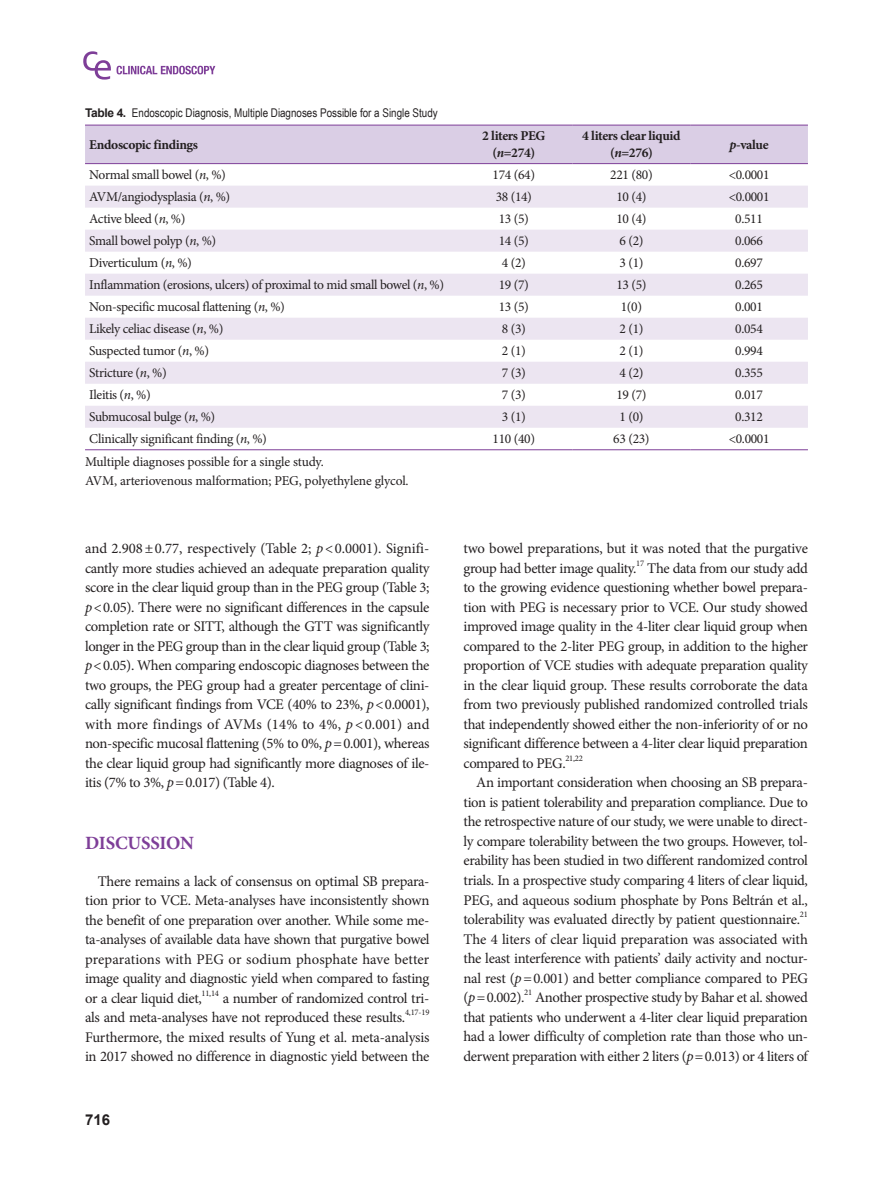
<style>
.page{position:relative;width:893px;height:1191px;background:#fff}
.page>*{position:absolute;margin:0;border:0;box-sizing:border-box;transform-origin:0 0}
.대제목{font:700 18.75px "Minion Pro";letter-spacing:-.01em;color:#7e3e98}
.t1{font:700 15px "Arial";color:#231f20}
.본문{font:14.7px/19.5px "Minion Pro";letter-spacing:-.025em;color:#231f20;text-align:justify}
.표내용_가운데정렬{font:13.5px "Minion Pro";letter-spacing:-.025em;color:#231f20}
.표_주석{font:13.5px "Minion Pro";letter-spacing:-.01em;color:#231f20}
.표헤드{font:700 13.5px "Minion Pro";letter-spacing:-.025em;color:#231f20}
.그림제목{font:12px "Arial Narrow";color:#231f20}
.본문-2{font:8.55px "Minion Pro";letter-spacing:-.025em;color:#231f20}
.s1{font-family:"Arial";font-weight:700}
.s2{font-style:italic}
</style>
<div class="page">
<svg style="left:117px;top:66px;width:98px;height:8px"></svg>
<svg style="left:83px;top:51px;width:28px;height:29px"></svg>
<div style="left:85px;top:126px;width:723px;height:37px;background:#dacee5"></div>
<svg style="left:85px;top:186px;width:723px;height:242px;fill:#ece5f1"></svg>
<hr style="left:85px;top:125px;width:370px;height:1px;background:#7e3e98">
<hr style="left:455px;top:125px;width:118px;height:1px;background:#7e3e98">
<hr style="left:573px;top:125px;width:117px;height:1px;background:#7e3e98">
<hr style="left:690px;top:125px;width:118px;height:1px;background:#7e3e98">
<hr style="left:85px;top:163px;width:370px;height:1px;background:#7e3e98">
<hr style="left:455px;top:163px;width:118px;height:1px;background:#7e3e98">
<hr style="left:573px;top:163px;width:117px;height:1px;background:#7e3e98">
<hr style="left:690px;top:163px;width:118px;height:1px;background:#7e3e98">
<hr style="left:85px;top:449px;width:370px;height:1px;background:#7e3e98">
<hr style="left:455px;top:449px;width:118px;height:1px;background:#7e3e98">
<hr style="left:573px;top:449px;width:117px;height:1px;background:#7e3e98">
<hr style="left:690px;top:449px;width:118px;height:1px;background:#7e3e98">
<p class="그림제목" style="left:85px;top:104px;width:354px"><span class="s1">Table 4.</span> Endoscopic Diagnosis, Multiple Diagnoses Possible for a Single Study</p>
<p class="표헤드" style="left:89px;top:135px;width:110px">Endoscopic findings</p>
<p class="표헤드" style="left:482px;top:127px;width:65px">2 liters PEG</p>
<p class="표헤드" style="left:492px;top:143px;width:44px">(<span class="s2">n</span>=274)</p>
<p class="표헤드" style="left:582px;top:127px;width:100px">4 liters clear liquid</p>
<p class="표헤드" style="left:610px;top:143px;width:44px">(<span class="s2">n</span>=276)</p>
<p class="표헤드" style="left:729px;top:135px;width:41px"><span class="s2">p</span>-value</p>
<p class="표내용_가운데정렬" style="left:89px;top:166px;width:138px">Normal small bowel (<span class="s2">n</span>, %)</p>
<p class="표내용_가운데정렬" style="left:493px;top:166px;width:44px">174 (64)</p>
<p class="표내용_가운데정렬" style="left:610px;top:166px;width:44px">221 (80)</p>
<p class="표내용_가운데정렬" style="left:729px;top:166px;width:42px">&lt;0.0001</p>
<p class="표내용_가운데정렬" style="left:89px;top:188px;width:142px">AVM/angiodysplasia (<span class="s2">n</span>, %)</p>
<p class="표내용_가운데정렬" style="left:496px;top:188px;width:38px">38 (14)</p>
<p class="표내용_가운데정렬" style="left:616px;top:188px;width:32px">10 (4)</p>
<p class="표내용_가운데정렬" style="left:729px;top:188px;width:42px">&lt;0.0001</p>
<p class="표내용_가운데정렬" style="left:89px;top:210px;width:98px">Active bleed (<span class="s2">n</span>, %)</p>
<p class="표내용_가운데정렬" style="left:499px;top:210px;width:32px">13 (5)</p>
<p class="표내용_가운데정렬" style="left:616px;top:210px;width:32px">10 (4)</p>
<p class="표내용_가운데정렬" style="left:735px;top:210px;width:29px">0.511</p>
<p class="표내용_가운데정렬" style="left:89px;top:232px;width:128px">Small bowel polyp (<span class="s2">n</span>, %)</p>
<p class="표내용_가운데정렬" style="left:499px;top:232px;width:32px">14 (5)</p>
<p class="표내용_가운데정렬" style="left:619px;top:232px;width:26px">6 (2)</p>
<p class="표내용_가운데정렬" style="left:735px;top:232px;width:29px">0.066</p>
<p class="표내용_가운데정렬" style="left:89px;top:254px;width:104px">Diverticulum (<span class="s2">n</span>, %)</p>
<p class="표내용_가운데정렬" style="left:502px;top:254px;width:26px">4 (2)</p>
<p class="표내용_가운데정렬" style="left:619px;top:254px;width:26px">3 (1)</p>
<p class="표내용_가운데정렬" style="left:735px;top:254px;width:29px">0.697</p>
<p class="표내용_가운데정렬" style="left:89px;top:276px;width:356px">Inflammation (erosions, ulcers) of proximal to mid small bowel (<span class="s2">n</span>, %)</p>
<p class="표내용_가운데정렬" style="left:499px;top:276px;width:32px">19 (7)</p>
<p class="표내용_가운데정렬" style="left:616px;top:276px;width:32px">13 (5)</p>
<p class="표내용_가운데정렬" style="left:735px;top:276px;width:29px">0.265</p>
<p class="표내용_가운데정렬" style="left:89px;top:298px;width:197px">Non-specific mucosal flattening (<span class="s2">n</span>, %)</p>
<p class="표내용_가운데정렬" style="left:499px;top:298px;width:32px">13 (5)</p>
<p class="표내용_가운데정렬" style="left:621px;top:298px;width:23px">1(0)</p>
<p class="표내용_가운데정렬" style="left:735px;top:298px;width:29px">0.001</p>
<p class="표내용_가운데정렬" style="left:89px;top:320px;width:136px">Likely celiac disease (<span class="s2">n</span>, %)</p>
<p class="표내용_가운데정렬" style="left:502px;top:320px;width:26px">8 (3)</p>
<p class="표내용_가운데정렬" style="left:619px;top:320px;width:26px">2 (1)</p>
<p class="표내용_가운데정렬" style="left:735px;top:320px;width:29px">0.054</p>
<p class="표내용_가운데정렬" style="left:89px;top:342px;width:121px">Suspected tumor (<span class="s2">n</span>, %)</p>
<p class="표내용_가운데정렬" style="left:502px;top:342px;width:26px">2 (1)</p>
<p class="표내용_가운데정렬" style="left:619px;top:342px;width:26px">2 (1)</p>
<p class="표내용_가운데정렬" style="left:735px;top:342px;width:29px">0.994</p>
<p class="표내용_가운데정렬" style="left:89px;top:364px;width:79px">Stricture (<span class="s2">n</span>, %)</p>
<p class="표내용_가운데정렬" style="left:502px;top:364px;width:26px">7 (3)</p>
<p class="표내용_가운데정렬" style="left:619px;top:364px;width:26px">4 (2)</p>
<p class="표내용_가운데정렬" style="left:735px;top:364px;width:29px">0.355</p>
<p class="표내용_가운데정렬" style="left:89px;top:386px;width:63px">Ileitis (<span class="s2">n</span>, %)</p>
<p class="표내용_가운데정렬" style="left:502px;top:386px;width:26px">7 (3)</p>
<p class="표내용_가운데정렬" style="left:616px;top:386px;width:32px">19 (7)</p>
<p class="표내용_가운데정렬" style="left:735px;top:386px;width:29px">0.017</p>
<p class="표내용_가운데정렬" style="left:89px;top:408px;width:127px">Submucosal bulge (<span class="s2">n</span>, %)</p>
<p class="표내용_가운데정렬" style="left:502px;top:408px;width:26px">3 (1)</p>
<p class="표내용_가운데정렬" style="left:619px;top:408px;width:26px">1 (0)</p>
<p class="표내용_가운데정렬" style="left:735px;top:408px;width:29px">0.312</p>
<p class="표내용_가운데정렬" style="left:89px;top:430px;width:179px">Clinically significant finding (<span class="s2">n</span>, %)</p>
<p class="표내용_가운데정렬" style="left:493px;top:430px;width:44px">110 (40)</p>
<p class="표내용_가운데정렬" style="left:613px;top:430px;width:38px">63 (23)</p>
<p class="표내용_가운데정렬" style="left:729px;top:430px;width:42px">&lt;0.0001</p>
<p class="표_주석" style="left:85px;top:452px;width:240px">Multiple diagnoses possible for a single study.</p>
<p class="표_주석" style="left:85px;top:471px;width:325px">AVM, arteriovenous malformation; PEG, polyethylene glycol.</p>
<p class="본문" style="left:85px;top:539px;width:346px">and 2.908 ±0.77, respectively (Table 2; <span class="s2">p</span>&lt;0.0001). Signifi&shy;cantly more studies achieved an adequate preparation quality score in the clear liquid group than in the PEG group (Table 3; <span class="s2">p</span>&lt;0.05). There were no significant differences in the capsule completion rate or SITT, although the GTT was significantly longer in the PEG group than in the clear liquid group (Table 3; <span class="s2">p</span>&lt;0.05). When comparing endoscopic diagnoses between the two groups, the PEG group had a greater percentage of clini&shy;cally significant findings from VCE (40% to 23%, <span class="s2">p</span>&lt;0.0001), with more findings of AVMs (14% to 4%, <span class="s2">p</span>&lt;0.001) and non-specific mucosal flattening (5% to 0%, <span class="s2">p</span>=0.001), whereas the clear liquid group had significantly more diagnoses of ile&shy;itis (7% to 3%, <span class="s2">p</span>=0.017) (Table 4).</p>
<p class="대제목" style="left:85px;top:830px;width:110px">DISCUSSION</p>
<p class="본문" style="left:85px;top:871px;width:346px;text-indent:13px">There remains a lack of consensus on optimal SB prepara&shy;tion prior to VCE. Meta-analyses have inconsistently shown the benefit of one preparation over another. While some me&shy;ta-analyses of available data have shown that purgative bowel preparations with PEG or sodium phosphate have better image quality and diagnostic yield when compared to fasting or a clear liquid diet,</p>
<p class="본문-2" style="left:201px;top:987px;width:19px">11,14</p>
<p class="본문" style="left:85px;top:988px;width:346px;text-indent:138px">a number of randomized control tri&shy;als and meta-analyses have not reproduced these results.</p>
<p class="본문-2" style="left:405px;top:1006px;width:26px">4,17-19</p>
<p class="본문" style="left:85px;top:1027px;width:346px">Furthermore, the mixed results of Yung et al. meta-analysis in 2017 showed no difference in diagnostic yield between the</p>
<p class="t1" style="left:85px;top:1109px;width:27px">716</p>
<p class="본문" style="left:463px;top:539px;width:346px">two bowel preparations, but it was noted that the purgative group had better image quality.</p>
<p class="본문-2" style="left:636px;top:557px;width:10px">17</p>
<p class="본문" style="left:463px;top:558px;width:346px;text-indent:184px">The data from our study add to the growing evidence questioning whether bowel prepara&shy;tion with PEG is necessary prior to VCE. Our study showed improved image quality in the 4-liter clear liquid group when compared to the 2-liter PEG group, in addition to the higher proportion of VCE studies with adequate preparation quality in the clear liquid group. These results corroborate the data from two previously published randomized controlled trials that independently showed either the non-inferiority of or no significant difference between a 4-liter clear liquid preparation compared to PEG.</p>
<p class="본문-2" style="left:565px;top:752px;width:19px">21,22</p>
<p class="본문" style="left:463px;top:773px;width:346px;text-indent:13px">An important consideration when choosing an SB prepara&shy;tion is patient tolerability and preparation compliance. Due to the retrospective nature of our study, we were unable to direct&shy;ly compare tolerability between the two groups. However, tol&shy;erability has been studied in two different randomized control trials. In a prospective study comparing 4 liters of clear liquid, PEG, and aqueous sodium phosphate by Pons Beltrán et al., tolerability was evaluated directly by patient questionnaire.</p>
<p class="본문-2" style="left:800px;top:908px;width:10px">21</p>
<p class="본문" style="left:463px;top:929px;width:346px">The 4 liters of clear liquid preparation was associated with the least interference with patients’ daily activity and noctur&shy;nal rest (<span class="s2">p</span>=0.001) and better compliance compared to PEG (<span class="s2">p</span>=0.002).</p>
<p class="본문-2" style="left:524px;top:986px;width:10px">21</p>
<p class="본문" style="left:463px;top:987px;width:346px;text-indent:72px">Another prospective study by Bahar et al. showed that patients who underwent a 4-liter clear liquid preparation had a lower difficulty of completion rate than those who un&shy;derwent preparation with either 2 liters (<span class="s2">p</span>=0.013) or 4 liters of</p>
</div>
